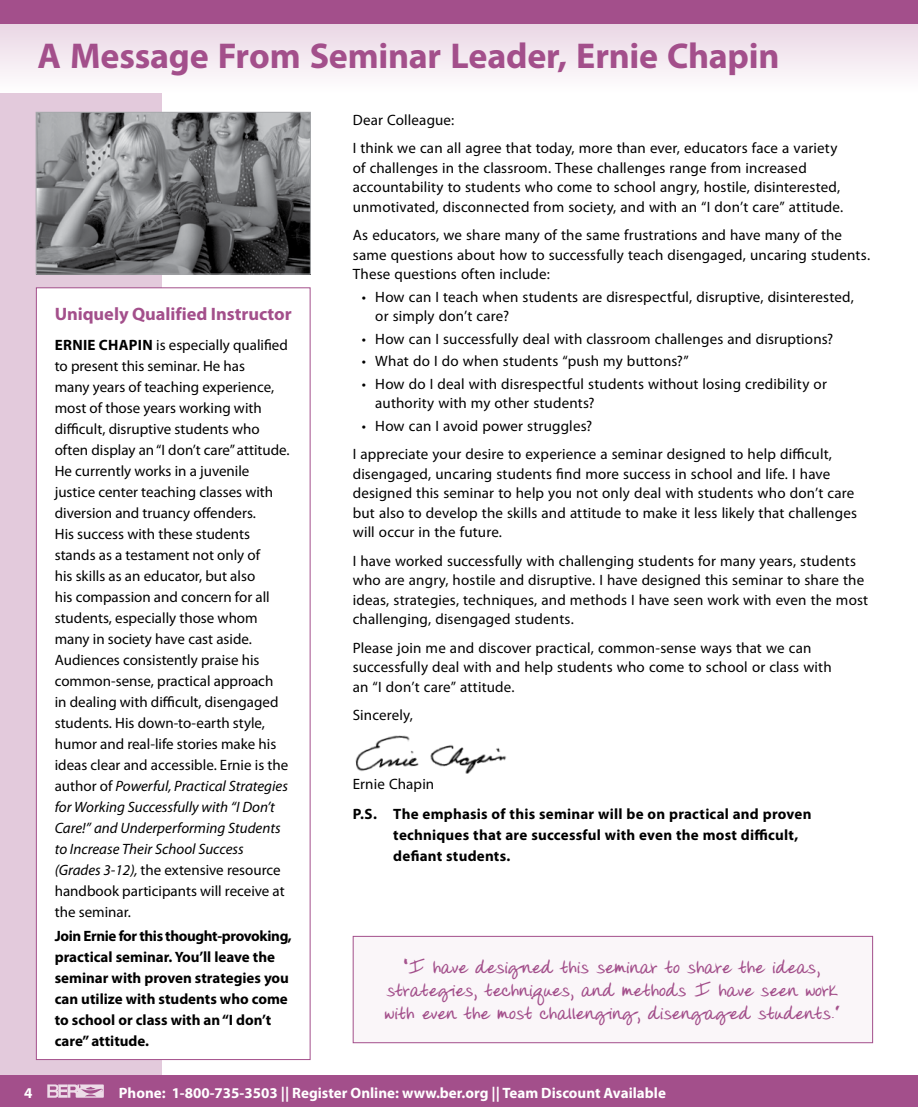
<style>
.page{position:relative;width:918px;height:1107px;background:#fff}
.page>*{position:absolute;margin:0;border:0;box-sizing:border-box;transform-origin:0 0}
.t1{font:700 36px "Myriad Pro";letter-spacing:-.005em;color:#a34f8b}
.t2{font:700 19.5px/23.4px "Donnys Hand";letter-spacing:.005em;color:#a34f8b;text-align:center}
.t3{font:700 18px "Myriad Pro";letter-spacing:-.005em;color:#a34f8b}
.t4{font:15px/21px "Myriad Pro";letter-spacing:.005em;color:#000}
.t5{font:700 15px/21px "Myriad Pro";color:#000}
.t6{font:700 15px "Myriad Pro";color:#fff}
.s1{font-weight:700}
.s2{font-style:italic}
</style>
<div class="page">
<div style="left:0;top:0;width:162px;height:1107px;background:#e3cadc"></div>
<div style="left:0;top:1076px;width:918px;height:31px;background:#a34f8b"></div>
<svg style="left:47px;top:1084px;width:57px;height:14px"></svg>
<svg style="left:0;top:24px;width:918px;height:68px"></svg>
<div style="left:0;top:0;width:918px;height:24px;background:#a34f8b"></div>
<img style="left:355px;top:735px;width:152px;height:39px">
<div style="left:36px;top:288px;width:274px;height:772px;background:#fff"></div>
<div style="left:353px;top:936px;width:520px;height:107px;background:#faf6f9"></div>
<div style="left:353px;top:936px;width:520px;height:107px;border:1px solid #a34f8b"></div>
<img style="left:38px;top:114px;width:271px;height:158px">
<div style="left:36px;top:112px;width:275px;height:162px;border:1px solid #a7a9ac"></div>
<h1 class="t1" style="left:38px;top:32px;width:744px">A Message From Seminar Leader, Ernie Chapin</h1>
<p class="t3" style="left:55px;top:302px;width:238px">Uniquely Qualified Instructor</p>
<p class="t4" style="left:55px;top:334px;width:236px"><span class="s1">ERNIE CHAPIN</span> is especially qualified to present this seminar. He has<br>many years of teaching experience, most of those years working with difficult, disruptive students who often display an “I don’t care” attitude.<br>He currently works in a juvenile justice center teaching classes with diversion and truancy offenders.<br>His success with these students stands as a testament not only of<br>his skills as an educator, but also<br>his compassion and concern for all students, especially those whom many in society have cast aside.<br>Audiences consistently praise his common‑sense, practical approach<br>in dealing with difficult, disengaged students. His down‑to‑earth style, humor and real‑life stories make his ideas clear and accessible. Ernie is the author of <span class="s2">Powerful, Practical Strategies for Working Successfully with “I Don’t Care!” and Underperforming Students to Increase Their School Success (Grades 3-12),</span> the extensive resource handbook participants will receive at the seminar.</p>
<p class="t5" style="left:55px;top:925px;width:238px">Join Ernie for this thought‑provoking, practical seminar. You’ll leave the seminar with proven strategies you can utilize with students who come to school or class with an “I don’t care” attitude.</p>
<p class="t4" style="left:353px;top:105px;width:486px;line-height:28.5px">Dear Colleague:<br>I think we can all agree that today, more than ever, educators face a variety</p>
<p class="t4" style="left:353px;top:158px;width:492px;line-height:19.5px">of challenges in the classroom. These challenges range from increased accountability to students who come to school angry, hostile, disinterested, unmotivated, disconnected from society, and with an “I don’t care” attitude.</p>
<p class="t4" style="left:353px;top:225px;width:519px;line-height:19.5px">As educators, we share many of the same frustrations and have many of the same questions about how to successfully teach disengaged, uncaring students.<br>These questions often include:</p>
<p class="t4" style="left:375px;top:287px;width:480px;line-height:19.5px;text-indent:-14px">• How can I teach when students are disrespectful, disruptive, disinterested, or simply don’t care?</p>
<p class="t4" style="left:362px;top:328px;width:473px">• How can I successfully deal with classroom challenges and disruptions?</p>
<p class="t4" style="left:362px;top:351px;width:328px">• What do I do when students “push my buttons?”</p>
<p class="t4" style="left:375px;top:374px;width:453px;line-height:19.5px;text-indent:-14px">• How do I deal with disrespectful students without losing credibility or authority with my other students?</p>
<p class="t4" style="left:353px;top:411px;width:481px;line-height:28.5px;text-indent:9px">• How can I avoid power struggles?<br>I appreciate your desire to experience a seminar designed to help difficult,</p>
<p class="t4" style="left:353px;top:464px;width:506px;line-height:19.5px">disengaged, uncaring students find more success in school and life. I have designed this seminar to help you not only deal with students who don’t care but also to develop the skills and attitude to make it less likely that challenges will occur in the future.</p>
<p class="t4" style="left:353px;top:551px;width:517px;line-height:19.5px">I have worked successfully with challenging students for many years, students who are angry, hostile and disruptive. I have designed this seminar to share the ideas, strategies, techniques, and methods I have seen work with even the most challenging, disengaged students.</p>
<p class="t4" style="left:353px;top:638px;width:480px;line-height:19.5px">Please join me and discover practical, common‑sense ways that we can successfully deal with and help students who come to school or class with an “I don’t care” attitude.</p>
<p class="t4" style="left:353px;top:705px;width:62px">Sincerely,</p>
<p class="t4" style="left:353px;top:774px;width:83px">Ernie Chapin</p>
<p class="t5" style="left:393px;top:803px;width:420px;text-indent:-41px">P.S. The emphasis of this seminar will be on practical and proven techniques that are successful with even the most difficult, defiant students.</p>
<h2 class="t2" style="left:385px;top:956px;width:457px">“I have designed this seminar to share the ideas, strategies, techniques, and methods I have seen work with even the most challenging, disengaged students.”</h2>
<p class="t6" style="left:24px;top:1083px;width:10px">4</p>
<p class="t6" style="left:119px;top:1083px;width:549px">Phone: 1-800-735-3503 || Register Online: www.ber.org || Team Discount Available</p>
</div>
